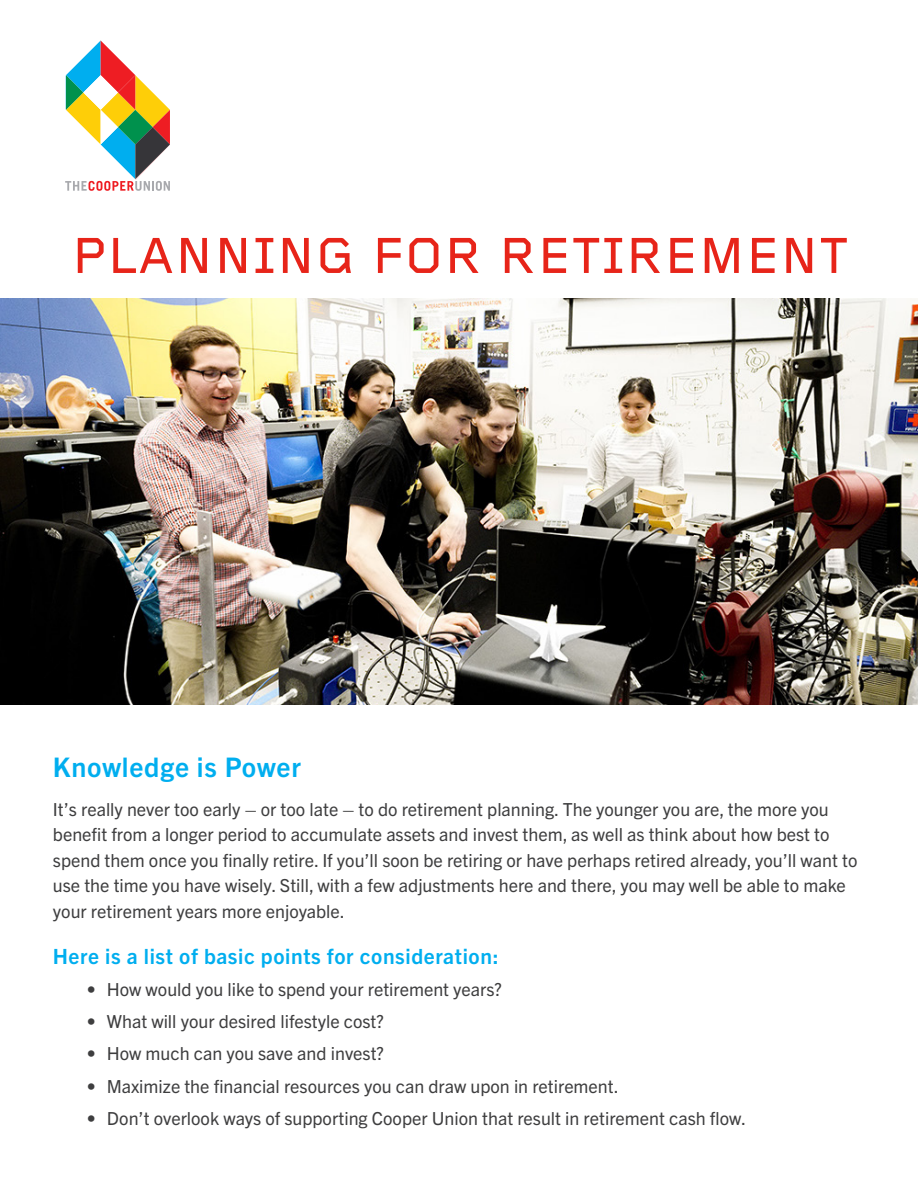
<style>
.page{position:relative;width:918px;height:1188px;background:#fff}
.page>*{position:absolute;margin:0;border:0;box-sizing:border-box;transform-origin:0 0}
.Header{font:500 52.5px "Foundry Gridnik";letter-spacing:.015em;color:#e72419}
.Subheader_18pt_Proxi{font:700 27px "Trade Gothic Next LT Pro";letter-spacing:.03em;color:#00aeef}
.subhead_14pt_A_Proxi{font:700 21px "Trade Gothic Next LT Pro";letter-spacing:.03em;color:#00aeef}
.body_text{font:18px/25.5px "Trade Gothic Next LT Pro";color:#3e3e3f}
</style>
<div class="page">
<img style="left:0;top:298px;width:918px;height:406px">
<svg style="left:65px;top:40px;width:105px;height:151px"></svg>
<p class="Header" style="left:72px;top:227px;width:779px">PLANNING FOR RETIREMENT</p>
<p class="Subheader_18pt_Proxi" style="left:53px;top:748px;width:250px">Knowledge is Power</p>
<p class="body_text" style="left:53px;top:795px;width:806px">It’s really never too early – or too late – to do retirement planning. The younger you are, the more you benefit from a longer period to accumulate assets and invest them, as well as think about how best to spend them once you finally retire. If you’ll soon be retiring or have perhaps retired already, you’ll want to use the time you have wisely. Still, with a few adjustments here and there, you may well be able to make your retirement years more enjoyable.</p>
<p class="subhead_14pt_A_Proxi" style="left:53px;top:941px;width:447px">Here is a list of basic points for consideration:</p>
<p class="body_text" style="left:87px;top:975px;width:417px">• How would you like to spend your retirement years?</p>
<p class="body_text" style="left:87px;top:1008px;width:299px">• What will your desired lifestyle cost?</p>
<p class="body_text" style="left:87px;top:1040px;width:299px">• How much can you save and invest?</p>
<p class="body_text" style="left:87px;top:1072px;width:534px">• Maximize the financial resources you can draw upon in retirement.</p>
<p class="body_text" style="left:87px;top:1104px;width:661px">• Don’t overlook ways of supporting Cooper Union that result in retirement cash flow.</p>
</div>
